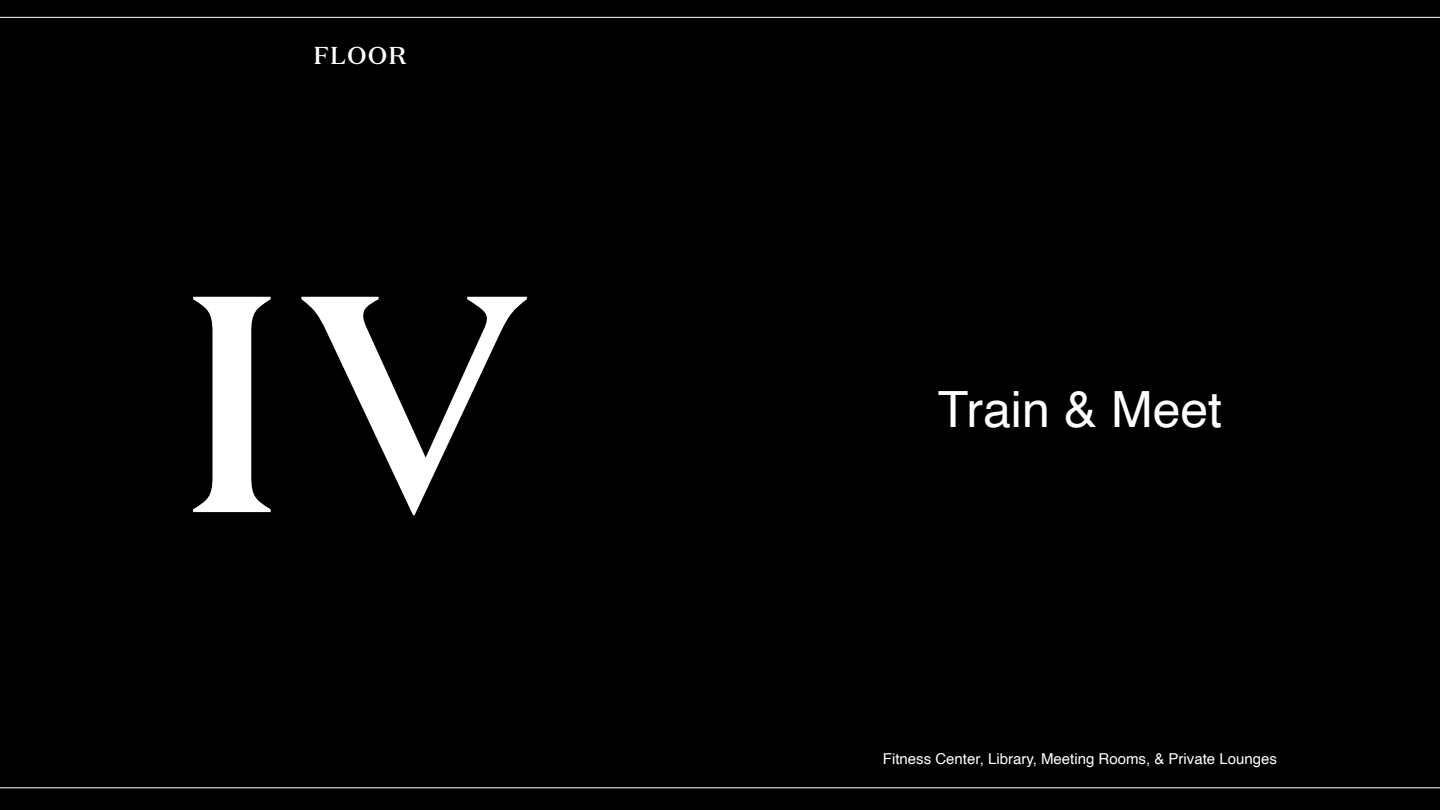
<style>
.page{position:relative;width:1440px;height:810px;background:#000}
.page>*{position:absolute;margin:0;border:0;box-sizing:border-box;transform-origin:0 0}
.t1{font:50px "Helvetica";color:#fff}
.t2{font:500 24.38px "Domaine Text";letter-spacing:.04em;color:#fff}
.t3{font:15px "Helvetica";color:#fff}
</style>
<div class="page">
<hr style="left:0;top:17px;width:1440px;height:1px;background:#fff">
<hr style="left:0;top:787px;width:1440px;height:1px;background:#fff">
<svg style="left:193px;top:297px;width:334px;height:218px"></svg>
<p class="t2" style="left:313px;top:40px;width:95px">FLOOR</p>
<p class="t1" style="left:938px;top:371px;width:286px">Train &amp; Meet</p>
<p class="t3" style="left:883px;top:747px;width:396px">Fitness Center, Library, Meeting Rooms, &amp; Private Lounges</p>
</div>
